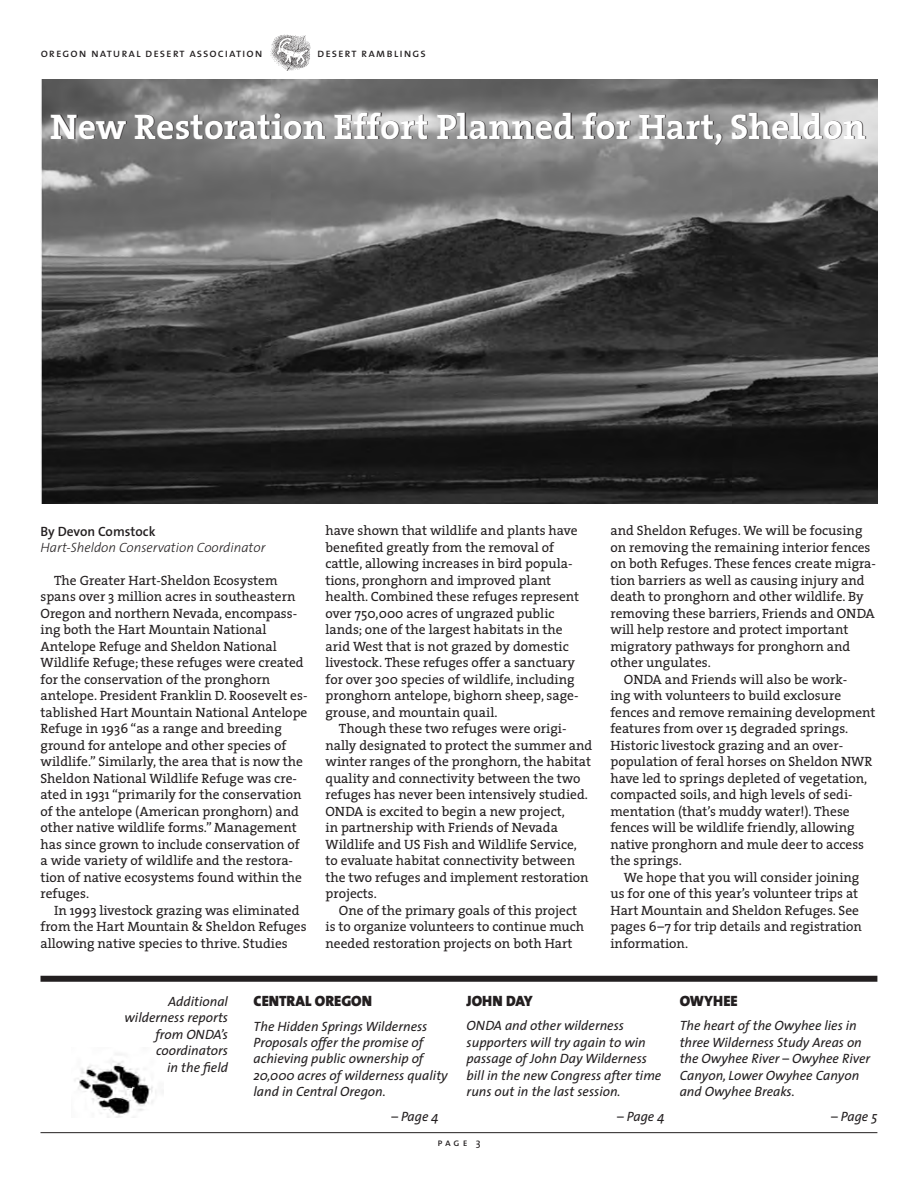
<style>
.page{position:relative;width:918px;height:1188px;background:#fff}
.page>*{position:absolute;margin:0;border:0;box-sizing:border-box;transform-origin:0 0}
.headline_24{font:700 36px "The Serif";color:#fff}
.new_text{font:900 15px "The Sans";color:#231f20}
.new_text-2{font:13.5px/16.5px "The Serif";color:#231f20}
.new_text-3{font:italic 13.5px/16.5px "The Sans";color:#231f20}
.byline_second_line{font:italic 300 13.5px "The Sans";color:#231f20}
.energy_subhed{font:italic 13.5px "The Sans";color:#231f20}
.byline{font:600 13.5px "The Sans";color:#231f20}
.t1{font:12px "The Sans Caps";letter-spacing:.08em;color:#231f20}
.t2{font:10.5px "The Sans Caps";color:#231f20}
.s1{font-family:"The Sans"}
</style>
<div class="page">
<hr style="left:41px;top:1132px;width:836px;height:1px;background:#231f20">
<img style="left:270px;top:34px;width:40px;height:37px">
<img style="left:40px;top:80px;width:837px;height:423px">
<img style="left:74px;top:1054px;width:82px;height:64px">
<div style="left:41px;top:976px;width:836px;height:6px;background:#231f20"></div>
<p class="t1" style="left:41px;top:43px;width:223px">oregon natural desert association</p>
<p class="t1" style="left:317px;top:43px;width:110px">desert ramblings</p>
<p class="headline_24" style="left:50px;top:97px;width:817px">New Restoration Effort Planned for Hart, Sheldon</p>
<p class="byline" style="left:41px;top:520px;width:117px">By Devon Comstock</p>
<p class="byline_second_line" style="left:41px;top:536px;width:226px">Hart-Sheldon Conservation Coordinator</p>
<p class="new_text-2" style="left:41px;top:572px;width:268px;text-indent:14px">The Greater Hart-Sheldon Ecosystem spans over 3 million acres in southeastern Oregon and northern Nevada, encompass&shy;ing both the Hart Mountain National Antelope Refuge and Sheldon National Wildlife Refuge; these refuges were created for the conservation of the pronghorn antelope. President Franklin D. Roosevelt es&shy;tablished Hart Mountain National Antelope Refuge in 1936 “as a range and breeding ground for antelope and other species of wildlife.” Similarly, the area that is now the Sheldon National Wildlife Refuge was cre&shy;ated in 1931 “primarily for the conservation of the antelope (American pronghorn) and other native wildlife forms.” Management has since grown to include conservation of a wide variety of wildlife and the restora&shy;tion of native ecosystems found within the refuges.</p>
<p class="new_text-2" style="left:41px;top:902px;width:268px;text-indent:14px">In 1993 livestock grazing was eliminated from the Hart Mountain &amp; Sheldon Refuges allowing native species to thrive. Studies</p>
<p class="new_text-2" style="left:325px;top:522px;width:255px">have shown that wildlife and plants have benefited greatly from the removal of cattle, allowing increases in bird popula&shy;tions, pronghorn and improved plant health. Combined these refuges represent over 750,000 acres of ungrazed public lands; one of the largest habitats in the arid West that is not grazed by domestic livestock. These refuges offer a sanctuary for over 300 species of wildlife, including pronghorn antelope, bighorn sheep, sage&shy;grouse, and mountain quail.</p>
<p class="new_text-2" style="left:325px;top:720px;width:268px;text-indent:14px">Though these two refuges were origi&shy;nally designated to protect the summer and winter ranges of the pronghorn, the habitat quality and connectivity between the two refuges has never been intensively studied.<br>ONDA is excited to begin a new project,<br>in partnership with Friends of Nevada Wildlife and US Fish and Wildlife Service, to evaluate habitat connectivity between the two refuges and implement restoration projects.</p>
<p class="new_text-2" style="left:325px;top:902px;width:260px;text-indent:14px">One of the primary goals of this project is to organize volunteers to continue much needed restoration projects on both Hart</p>
<p class="new_text-2" style="left:610px;top:522px;width:267px">and Sheldon Refuges. We will be focusing on removing the remaining interior fences on both Refuges. These fences create migra&shy;tion barriers as well as causing injury and death to pronghorn and other wildlife. By removing these barriers, Friends and ONDA will help restore and protect important migratory pathways for pronghorn and other ungulates.</p>
<p class="new_text-2" style="left:610px;top:671px;width:267px;text-indent:14px">ONDA and Friends will also be work-<br>ing with volunteers to build exclosure fences and remove remaining development features from over 15 degraded springs.<br>Historic livestock grazing and an over&shy;population of feral horses on Sheldon NWR have led to springs depleted of vegetation, compacted soils, and high levels of sedi&shy;mentation (that’s muddy water!). These fences will be wildlife friendly, allowing native pronghorn and mule deer to access the springs.</p>
<p class="new_text-2" style="left:610px;top:869px;width:253px;text-indent:14px">We hope that you will consider joining us for one of this year’s volunteer trips at Hart Mountain and Sheldon Refuges. See pages 6–7 for trip details and registration information.</p>
<p class="new_text-3" style="left:168px;top:992px;width:62px">Additional</p>
<p class="new_text-3" style="left:124px;top:1009px;width:105px">wilderness reports</p>
<p class="new_text-3" style="left:155px;top:1025px;width:74px">from ONDA’s</p>
<p class="new_text-3" style="left:156px;top:1042px;width:73px">coordinators</p>
<p class="new_text-3" style="left:167px;top:1058px;width:62px">in the field</p>
<p class="new_text" style="left:254px;top:988px;width:120px">CENTRAL OREGON</p>
<p class="new_text" style="left:467px;top:988px;width:68px">JOHN DAY</p>
<p class="new_text" style="left:680px;top:988px;width:60px">OWYHEE</p>
<p class="new_text-3" style="left:254px;top:1017px;width:196px">The Hidden Springs Wilderness<br>Proposals offer the promise of achieving public ownership of<br>20,000 acres of wilderness quality land in Central Oregon.</p>
<p class="new_text-3" style="left:467px;top:1017px;width:196px">ONDA and other wilderness supporters will try again to win passage of John Day Wilderness bill in the new Congress after time runs out in the last session.</p>
<p class="new_text-3" style="left:680px;top:1017px;width:192px">The heart of the Owyhee lies in three Wilderness Study Areas on the Owyhee River – Owyhee River<br>Canyon, Lower Owyhee Canyon and Owyhee Breaks.</p>
<p class="energy_subhed" style="left:391px;top:1105px;width:49px">– Page 4</p>
<p class="energy_subhed" style="left:617px;top:1105px;width:49px">– Page 4</p>
<p class="energy_subhed" style="left:831px;top:1105px;width:48px">– Page 5</p>
<p class="t2" style="left:437px;top:1134px;width:45px">page <span class="s1">3</span></p>
</div>
